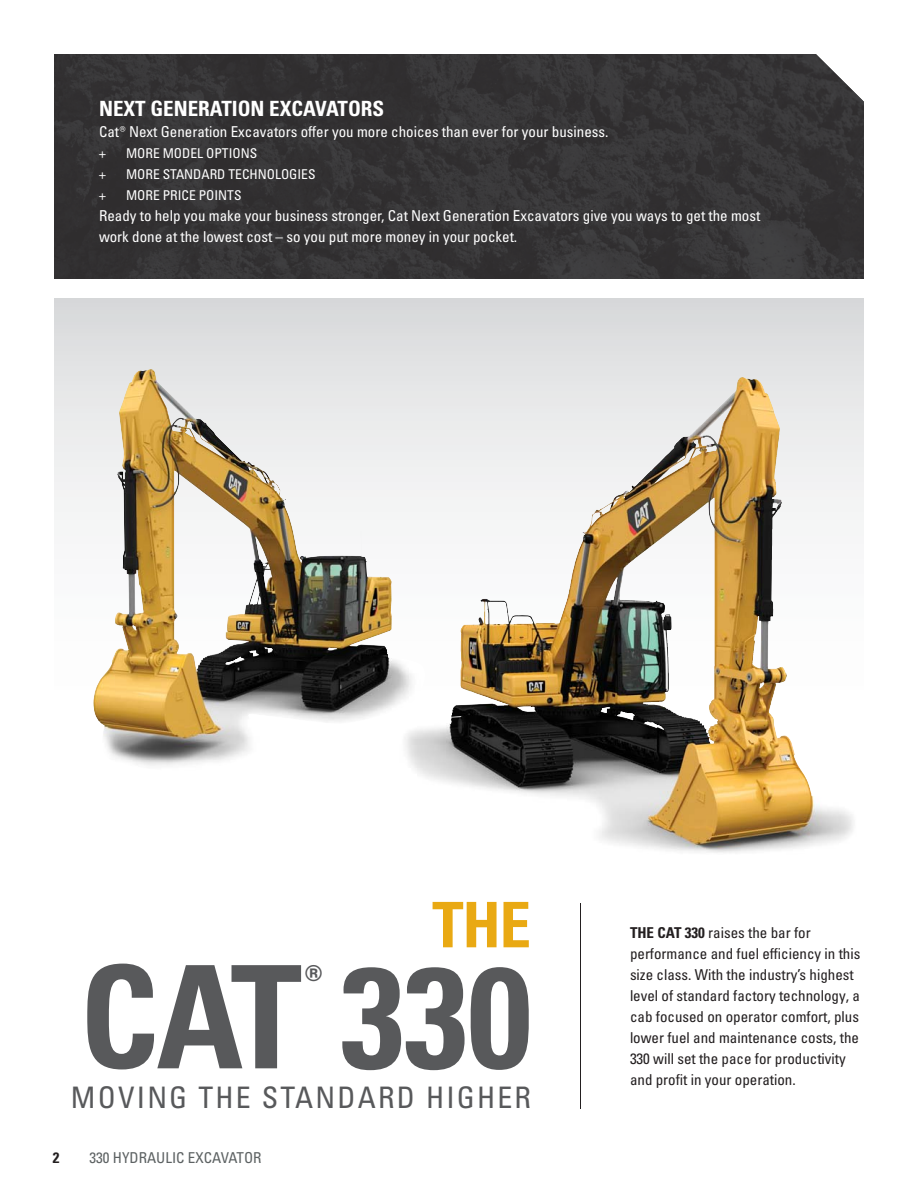
<style>
.page{position:relative;width:918px;height:1188px;background:#fff}
.page>*{position:absolute;margin:0;border:0;box-sizing:border-box;transform-origin:0 0}
.t1{font:142.95px "Univers LTCYR 67 Bold Cond";letter-spacing:-.01em;color:#58595b}
.t2{font:62.85px "Univers LTCYR 67 Bold Cond";color:#e9a913}
.t3{font:44.4px "Univers LTCYR 67 Bold Cond";color:#58595b}
.t4{font:condensed 29.7px "Univers LTCYR 57";letter-spacing:.075em;color:#58595b}
.t5{font:21px "Univers LTCYR 67 Bold Cond";color:#fff}
.t6{font:condensed 15px/21px "Univers LTCYR 57";color:#231f20}
.t7{font:condensed 15px/21px "Univers LTCYR 57";color:#fff}
.t8{font:condensed 15px "Univers LTCYR 57";color:#5d6263}
.t9{font:15px "Univers LTCYR 67 Bold Cond";color:#231f20}
.t10{font:condensed 13.5px "Univers LTCYR 57";color:#fff}
.s1{font-family:"Univers LTCYR 67 Bold Cond";font-stretch:normal}
</style>
<div class="page">
<img style="left:54px;top:54px;width:810px;height:225px">
<hr style="left:580px;top:903px;width:1px;height:205px;background:#231f20">
<svg style="left:54px;top:299px;width:810px;height:525px"></svg>
<img style="left:93px;top:369px;width:195px;height:357px">
<img style="left:765px;top:393px;width:22px;height:312px">
<h3 class="t5" style="left:99px;top:99px;width:287px">NEXT GENERATION EXCAVATORS</h3>
<p class="t7" style="left:99px;top:122px;width:511px">Cat® Next Generation Excavators offer you more choices than ever for your business.</p>
<p class="t10" style="left:99px;top:147px;width:8px">+</p>
<p class="t10" style="left:126px;top:147px;width:133px">MORE MODEL OPTIONS</p>
<p class="t10" style="left:99px;top:168px;width:8px">+</p>
<p class="t10" style="left:126px;top:168px;width:191px">MORE STANDARD TECHNOLOGIES</p>
<p class="t10" style="left:99px;top:189px;width:8px">+</p>
<p class="t10" style="left:126px;top:189px;width:117px">MORE PRICE POINTS</p>
<p class="t7" style="left:99px;top:206px;width:663px">Ready to help you make your business stronger, Cat Next Generation Excavators give you ways to get the most work done at the lowest cost – so you put more money in your pocket.</p>
<h2 class="t2" style="left:432px;top:895px;width:100px">THE</h2>
<h1 class="t1" style="left:80px;top:949px;width:453px">CAT 330</h1>
<h3 class="t3" style="left:305px;top:960px;width:19px">®</h3>
<h3 class="t4" style="left:71px;top:1083px;width:462px">MOVING THE STANDARD HIGHER</h3>
<p class="t9" style="left:53px;top:1150px;width:8px">2</p>
<p class="t8" style="left:90px;top:1150px;width:173px">330 HYDRAULIC EXCAVATOR</p>
<p class="t6" style="left:630px;top:923px;width:232px"><span class="s1">THE CAT 330</span> raises the bar for performance and fuel efficiency in this size class. With the industry’s highest level of standard factory technology, a cab focused on operator comfort, plus lower fuel and maintenance costs, the 330 will set the pace for productivity</p>
<p class="t6" style="left:630px;top:1070px;width:167px">and profit in your operation.</p>
</div>
